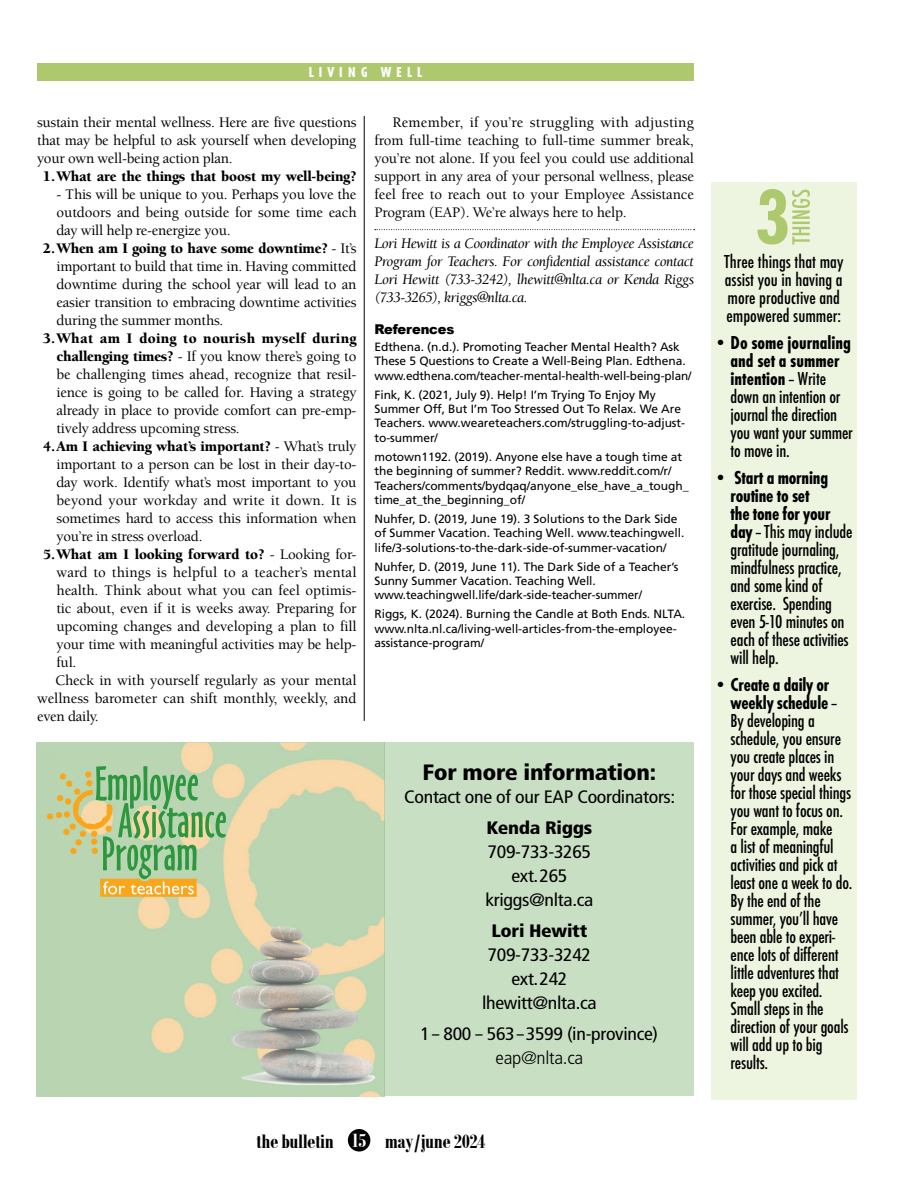
<style>
.page{position:relative;width:918px;height:1188px;background:#fff}
.page>*{position:absolute;margin:0;border:0;box-sizing:border-box;transform-origin:0 0}
.t1{font:900 condensed 22.2px "Frutiger LT Std";letter-spacing:-.015em;color:#000;scale:1.1 1}
.t2{font:700 21px "Bodoni MT Condensed";letter-spacing:-.015em;color:#000}
.t3{font:condensed 19.5px/18px "ST Function";letter-spacing:-.01em;color:#000}
.t4{font:condensed 18px/24px "Frutiger LT Std";letter-spacing:-.015em;color:#000;text-align:center;scale:1.1 1}
.t5{font:900 condensed 18px "Frutiger LT Std";letter-spacing:-.015em;color:#000;scale:1.1 1}
.t6{font:300 condensed 18px "Frutiger LT Std";letter-spacing:-.015em;color:#000;scale:1.1 1}
.t7{font:500 15px/18px "Berkeley Std";letter-spacing:-.015em;color:#000;text-align:justify}
.t8{font:italic 15px/18px "Berkeley Std";letter-spacing:-.025em;color:#000;text-align:justify}
.t9{font:900 15px "Berkeley Std";letter-spacing:-.015em;color:#000}
.t10{font:500 15px "Berkeley Std";letter-spacing:.01em;color:#000}
.t11{font:900 15px "Berkeley Std";letter-spacing:.015em;color:#000}
.t12{font:800 condensed 13.5px "Tempo Std";letter-spacing:.4em;color:#fff}
.t13{font:900 13.5px "Arial";letter-spacing:-.01em;color:#000}
.t14{font:12px/14.4px "Frutiger LT Std";letter-spacing:-.005em;color:#000}
.s1{font-weight:500}
.s2{font-weight:900}
.s3{font-weight:700}
.s4{color:#fff}
</style>
<div class="page">
<div style="left:348px;top:1129px;width:22px;height:23px;background:#000;border-radius:50%"></div>
<div style="left:711px;top:182px;width:145px;height:917px;background:#edf4df"></div>
<hr style="left:364px;top:116px;width:1px;height:605px;background:#000">
<div style="left:37px;top:63px;width:657px;height:18px;background:#aec96d"></div>
<svg style="left:375px;top:229px;width:320px;height:1px"></svg>
<svg style="left:758px;top:189px;width:52px;height:56px"></svg>
<img style="left:37px;top:742px;width:348px;height:354px">
<svg style="left:47px;top:766px;width:179px;height:131px;background:#adc58d"></svg>
<div style="left:385px;top:742px;width:309px;height:354px;background:#c9dfc4"></div>
<p class="t12" style="left:309px;top:64px;width:115px">LIVING WELL</p>
<p class="t7" style="left:37px;top:113px;width:321px">sustain their mental wellness. Here are five questions that may be helpful to ask yourself when developing your own well-being action plan.</p>
<p class="t9" style="left:43px;top:168px;width:315px">1.What are the things that boost my well-being?</p>
<p class="t7" style="left:56px;top:185px;width:301px">- This will be unique to you. Perhaps you love the</p>
<p class="t7" style="left:56px;top:203px;width:302px">outdoors and being outside for some time each</p>
<p class="t7" style="left:56px;top:221px;width:176px">day will help re-energize you.</p>
<p class="t9" style="left:43px;top:240px;width:315px">2.When am I going to have some downtime? <span class="s1">- It’s</span></p>
<p class="t7" style="left:56px;top:257px;width:301px">important to build that time in. Having committed</p>
<p class="t7" style="left:56px;top:275px;width:301px">downtime during the school year will lead to an</p>
<p class="t7" style="left:56px;top:293px;width:301px">easier transition to embracing downtime activities</p>
<p class="t7" style="left:56px;top:311px;width:168px">during the summer months.</p>
<p class="t11" style="left:43px;top:330px;width:315px">3.What am I doing to nourish myself during</p>
<p class="t7" style="left:56px;top:347px;width:301px"><span class="s2">challenging times?</span> - If you know there’s going to</p>
<p class="t7" style="left:56px;top:365px;width:302px">be challenging times ahead, recognize that resil-</p>
<p class="t7" style="left:57px;top:383px;width:302px">ience is going to be called for. Having a strategy</p>
<p class="t7" style="left:57px;top:401px;width:302px">already in place to provide comfort can pre-emp-</p>
<p class="t7" style="left:57px;top:419px;width:185px">tively address upcoming stress.</p>
<p class="t9" style="left:43px;top:438px;width:315px">4.Am I achieving what’s important? <span class="s1">- What’s truly</span></p>
<p class="t7" style="left:57px;top:455px;width:302px">important to a person can be lost in their day-to-</p>
<p class="t7" style="left:57px;top:473px;width:302px">day work. Identify what’s most important to you</p>
<p class="t10" style="left:57px;top:492px;width:302px">beyond your workday and write it down. It is</p>
<p class="t7" style="left:57px;top:509px;width:301px">sometimes hard to access this information when</p>
<p class="t7" style="left:57px;top:527px;width:148px">you’re in stress overload.</p>
<p class="t9" style="left:43px;top:546px;width:315px">5.What am I looking forward to? <span class="s1">- Looking for-</span></p>
<p class="t10" style="left:57px;top:564px;width:302px">ward to things is helpful to a teacher’s mental</p>
<p class="t7" style="left:57px;top:581px;width:302px">health. Think about what you can feel optimis-</p>
<p class="t7" style="left:57px;top:599px;width:302px">tic about, even if it is weeks away. Preparing for</p>
<p class="t7" style="left:57px;top:617px;width:302px">upcoming changes and developing a plan to fill</p>
<p class="t7" style="left:57px;top:635px;width:302px">your time with meaningful activities may be help-</p>
<p class="t7" style="left:57px;top:653px;width:21px">ful.</p>
<p class="t7" style="left:55px;top:671px;width:303px">Check in with yourself regularly as your mental</p>
<p class="t7" style="left:37px;top:689px;width:321px">wellness barometer can shift monthly, weekly, and</p>
<p class="t7" style="left:37px;top:707px;width:63px">even daily.</p>
<p class="t7" style="left:375px;top:113px;width:321px;text-indent:18px">Remember, if you’re struggling with adjusting from full-time teaching to full-time summer break, you’re not alone. If you feel you could use additional support in any area of your personal wellness, please feel free to reach out to your Employee Assistance Program (EAP). We’re always here to help.</p>
<p class="t8" style="left:375px;top:235px;width:321px">Lori Hewitt is a Coordinator with the Employee Assistance Program for Teachers. For confidential assistance contact Lori Hewitt (733-3242), lhewitt@nlta.ca or Kenda Riggs (733-3265), kriggs@nlta.ca.</p>
<p class="t13" style="left:375px;top:319px;width:81px">References</p>
<p class="t14" style="left:375px;top:340px;width:319px">Edthena. (n.d.). Promoting Teacher Mental Health? Ask<br>These 5 Questions to Create a Well-Being Plan. Edthena. www.edthena.com/teacher-mental-health-well-being-plan/</p>
<p class="t14" style="left:375px;top:387px;width:312px">Fink, K. (2021, July 9). Help! I’m Trying To Enjoy My Summer Off, But I’m Too Stressed Out To Relax. We Are Teachers. www.weareteachers.com/struggling-to-adjust&shy;to-summer/</p>
<p class="t14" style="left:375px;top:449px;width:316px">motown1192. (2019). Anyone else have a tough time at the beginning of summer? Reddit. www.reddit.com/r/ Teachers/comments/bydqaq/anyone_else_have_a_tough_ time_at_the_beginning_of/</p>
<p class="t14" style="left:375px;top:512px;width:311px">Nuhfer, D. (2019, June 19). 3 Solutions to the Dark Side of Summer Vacation. Teaching Well. www.teachingwell. life/3-solutions-to-the-dark-side-of-summer-vacation/</p>
<p class="t14" style="left:375px;top:559px;width:306px">Nuhfer, D. (2019, June 11). The Dark Side of a Teacher’s<br>Sunny Summer Vacation. Teaching Well. www.teachingwell.life/dark-side-teacher-summer/</p>
<p class="t14" style="left:375px;top:607px;width:312px">Riggs, K. (2024). Burning the Candle at Both Ends. NLTA. www.nlta.nl.ca/living-well-articles-from-the-employee&shy;assistance-program/</p>
<h1 class="t1" style="left:423px;top:759px;width:214px">For more information:</h1>
<p class="t4" style="left:404px;top:784px;width:248px">Contact one of our EAP Coordinators:</p>
<p class="t5" style="left:486px;top:817px;width:98px">Kenda Riggs</p>
<p class="t4" style="left:485px;top:840px;width:100px">709-733-3265 ext.265 kriggs@nlta.ca</p>
<p class="t5" style="left:491px;top:920px;width:89px">Lori Hewitt</p>
<p class="t4" style="left:482px;top:943px;width:106px">709-733-3242 ext.242 lhewitt@nlta.ca</p>
<p class="t4" style="left:421px;top:1022px;width:217px">1– 800 – 563– 3599 (in-province)</p>
<p class="t6" style="left:496px;top:1048px;width:81px">eap@nlta.ca</p>
<h3 class="t3" style="left:724px;top:253px;width:121px">Three things that may assist you in having a more productive and empowered summer:</h3>
<h3 class="t3" style="left:731px;top:334px;width:124px;text-indent:-16px"><span class="s3">• Do some journaling and set a summer intention</span>–Write down an intention or journal the direction you want your summer to move in.</h3>
<h3 class="t3" style="left:731px;top:469px;width:123px;text-indent:-16px"><span class="s3">• Start a morning routine to set<br>the tone for your day</span>–This may include gratitude journaling, mindfulness practice, and some kind of exercise. Spending even 5-10 minutes on each of these activities will help.</h3>
<p class="t3" style="left:731px;top:676px;width:123px;text-indent:-17px"><span class="s3">• Create a daily or weekly schedule</span>–<br>By developing a schedule, you ensure you create places in your days and weeks for those special things you want to focus on.<br>For example, make<br>a list of meaningful activities and pick at least one a week to do.<br>By the end of the summer, you’ll have been able to experi&shy;ence lots of different little adventures that keep you excited.<br>Small steps in the direction of your goals will add up to big results.</p>
<h2 class="t2" style="left:256px;top:1128px;width:231px">the bulletin <span class="s4">15</span> may/june 2024</h2>
</div>
